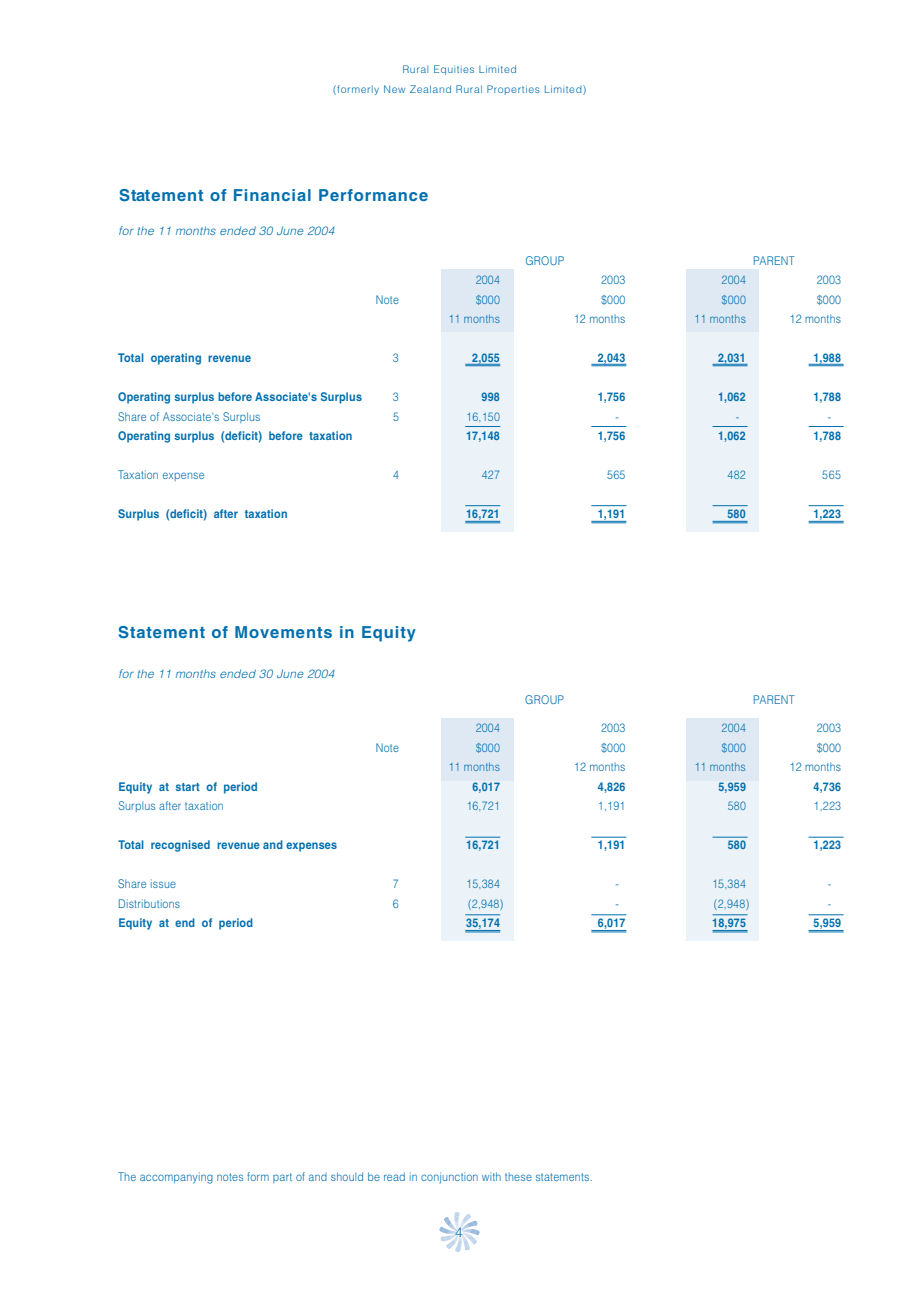
<style>
.page{position:relative;width:919px;height:1289px;background:#fff}
.page>*{position:absolute;margin:0;border:0;box-sizing:border-box;transform-origin:0 0}
.t1{font:700 16.5px "Helvetica";letter-spacing:.055em;color:#006faf}
.t2{font:300 13.5px "Helvetica";color:#006faf}
.t3{font:300 12px "Helvetica";letter-spacing:.02em;color:#006faf;scale:.89 1}
.t4{font:700 12px "Helvetica";letter-spacing:.02em;color:#006faf;scale:.9 1}
.t5{font:700 12px "Helvetica";letter-spacing:.02em;color:#006faf;scale:.89 1}
.t6{font:italic 300 12px "Helvetica";color:#006faf}
.t7{font:300 10.5px/19.5px "Helvetica";letter-spacing:.055em;color:#006faf;text-align:center}
</style>
<div class="page">
<div style="left:685px;top:274px;width:73px;height:257px;background:#ebf2f8"></div>
<div style="left:685px;top:270px;width:73px;height:62px;background:#dfe9f4"></div>
<div style="left:441px;top:274px;width:73px;height:257px;background:#ebf2f8"></div>
<div style="left:441px;top:270px;width:73px;height:62px;background:#dfe9f4"></div>
<div style="left:685px;top:722px;width:73px;height:218px;background:#ebf2f8"></div>
<div style="left:685px;top:718px;width:73px;height:62px;background:#dfe9f4"></div>
<div style="left:441px;top:722px;width:73px;height:218px;background:#ebf2f8"></div>
<div style="left:441px;top:718px;width:73px;height:62px;background:#dfe9f4"></div>
<svg style="left:439px;top:1212px;width:41px;height:40px"></svg>
<div style="left:456px;top:1229px;width:7px;height:6px;background:#fff;border-radius:50%"></div>
<hr style="left:808px;top:505px;width:35px;height:1px;background:#006faf">
<hr style="left:808px;top:521px;width:35px;height:1px;background:#006faf">
<hr style="left:808px;top:522px;width:35px;height:1px;background:#006faf">
<hr style="left:712px;top:505px;width:35px;height:1px;background:#006faf">
<hr style="left:712px;top:521px;width:35px;height:1px;background:#006faf">
<hr style="left:712px;top:522px;width:35px;height:1px;background:#006faf">
<hr style="left:591px;top:505px;width:35px;height:1px;background:#006faf">
<hr style="left:591px;top:521px;width:35px;height:1px;background:#006faf">
<hr style="left:591px;top:522px;width:35px;height:1px;background:#006faf">
<hr style="left:465px;top:505px;width:35px;height:1px;background:#006faf">
<hr style="left:465px;top:521px;width:35px;height:1px;background:#006faf">
<hr style="left:465px;top:522px;width:35px;height:1px;background:#006faf">
<hr style="left:808px;top:914px;width:35px;height:1px;background:#006faf">
<hr style="left:808px;top:930px;width:35px;height:1px;background:#006faf">
<hr style="left:808px;top:931px;width:35px;height:1px;background:#006faf">
<hr style="left:712px;top:914px;width:35px;height:1px;background:#006faf">
<hr style="left:712px;top:930px;width:35px;height:1px;background:#006faf">
<hr style="left:712px;top:931px;width:35px;height:1px;background:#006faf">
<hr style="left:591px;top:914px;width:35px;height:1px;background:#006faf">
<hr style="left:591px;top:930px;width:35px;height:1px;background:#006faf">
<hr style="left:591px;top:931px;width:35px;height:1px;background:#006faf">
<hr style="left:465px;top:914px;width:35px;height:1px;background:#006faf">
<hr style="left:465px;top:930px;width:35px;height:1px;background:#006faf">
<hr style="left:465px;top:931px;width:35px;height:1px;background:#006faf">
<hr style="left:808px;top:836px;width:35px;height:1px;background:#006faf">
<hr style="left:712px;top:836px;width:35px;height:1px;background:#006faf">
<hr style="left:591px;top:836px;width:35px;height:1px;background:#006faf">
<hr style="left:465px;top:836px;width:35px;height:1px;background:#006faf">
<hr style="left:808px;top:426px;width:35px;height:1px;background:#006faf">
<hr style="left:808px;top:364px;width:35px;height:1px;background:#006faf">
<hr style="left:808px;top:365px;width:35px;height:1px;background:#006faf">
<hr style="left:712px;top:426px;width:35px;height:1px;background:#006faf">
<hr style="left:712px;top:364px;width:35px;height:1px;background:#006faf">
<hr style="left:712px;top:365px;width:35px;height:1px;background:#006faf">
<hr style="left:591px;top:426px;width:35px;height:1px;background:#006faf">
<hr style="left:591px;top:364px;width:35px;height:1px;background:#006faf">
<hr style="left:591px;top:365px;width:35px;height:1px;background:#006faf">
<hr style="left:465px;top:426px;width:35px;height:1px;background:#006faf">
<hr style="left:465px;top:364px;width:35px;height:1px;background:#006faf">
<hr style="left:465px;top:365px;width:35px;height:1px;background:#006faf">
<p class="t7" style="left:333px;top:61px;width:255px">Rural Equities Limited<br>(formerly New Zealand Rural Properties Limited)</p>
<h1 class="t1" style="left:119px;top:189px;width:310px">Statement of Financial Performance</h1>
<p class="t6" style="left:118px;top:227px;width:220px">for the 11 months ended 30 June 2004</p>
<p class="t3" style="left:525px;top:256px;width:45px">GROUP</p>
<p class="t3" style="left:753px;top:256px;width:48px">PARENT</p>
<p class="t3" style="left:475px;top:275px;width:29px">2004</p>
<p class="t3" style="left:601px;top:275px;width:29px">2003</p>
<p class="t3" style="left:721px;top:275px;width:29px">2004</p>
<p class="t3" style="left:816px;top:275px;width:29px">2003</p>
<p class="t3" style="left:376px;top:295px;width:28px">Note</p>
<p class="t3" style="left:475px;top:295px;width:29px">$000</p>
<p class="t3" style="left:601px;top:295px;width:29px">$000</p>
<p class="t3" style="left:721px;top:295px;width:29px">$000</p>
<p class="t3" style="left:816px;top:295px;width:29px">$000</p>
<p class="t3" style="left:448px;top:314px;width:60px">11 months</p>
<p class="t3" style="left:573px;top:314px;width:60px">12 months</p>
<p class="t3" style="left:694px;top:314px;width:60px">11 months</p>
<p class="t3" style="left:789px;top:314px;width:60px">12 months</p>
<p class="t4" style="left:118px;top:353px;width:149px">Total operating revenue</p>
<p class="t3" style="left:393px;top:353px;width:8px">3</p>
<p class="t5" style="left:472px;top:353px;width:32px">2,055</p>
<p class="t5" style="left:597px;top:353px;width:32px">2,043</p>
<p class="t5" style="left:718px;top:353px;width:32px">2,031</p>
<p class="t5" style="left:813px;top:353px;width:32px">1,988</p>
<p class="t4" style="left:118px;top:392px;width:272px">Operating surplus before Associate's Surplus</p>
<p class="t3" style="left:393px;top:392px;width:8px">3</p>
<p class="t5" style="left:481px;top:392px;width:22px">998</p>
<p class="t5" style="left:597px;top:392px;width:32px">1,756</p>
<p class="t5" style="left:718px;top:392px;width:32px">1,062</p>
<p class="t5" style="left:813px;top:392px;width:32px">1,788</p>
<p class="t3" style="left:118px;top:412px;width:162px">Share of Associate's Surplus</p>
<p class="t3" style="left:393px;top:412px;width:8px">5</p>
<p class="t3" style="left:466px;top:412px;width:39px">16,150</p>
<p class="t3" style="left:615px;top:412px;width:5px">-</p>
<p class="t3" style="left:735px;top:412px;width:5px">-</p>
<p class="t3" style="left:827px;top:412px;width:5px">-</p>
<p class="t4" style="left:118px;top:431px;width:262px">Operating surplus (deficit) before taxation</p>
<p class="t5" style="left:466px;top:431px;width:39px">17,148</p>
<p class="t5" style="left:597px;top:431px;width:32px">1,756</p>
<p class="t5" style="left:718px;top:431px;width:32px">1,062</p>
<p class="t5" style="left:813px;top:431px;width:32px">1,788</p>
<p class="t3" style="left:118px;top:470px;width:99px">Taxation expense</p>
<p class="t3" style="left:393px;top:470px;width:8px">4</p>
<p class="t3" style="left:481px;top:470px;width:22px">427</p>
<p class="t3" style="left:607px;top:470px;width:22px">565</p>
<p class="t3" style="left:727px;top:470px;width:22px">482</p>
<p class="t3" style="left:822px;top:470px;width:23px">565</p>
<p class="t4" style="left:118px;top:509px;width:190px">Surplus (deficit) after taxation</p>
<p class="t5" style="left:466px;top:509px;width:39px">16,721</p>
<p class="t5" style="left:597px;top:509px;width:32px">1,191</p>
<p class="t5" style="left:727px;top:509px;width:22px">580</p>
<p class="t5" style="left:813px;top:509px;width:32px">1,223</p>
<h1 class="t1" style="left:118px;top:626px;width:299px">Statement of Movements in Equity</h1>
<p class="t6" style="left:118px;top:669px;width:220px">for the 11 months ended 30 June 2004</p>
<p class="t3" style="left:525px;top:695px;width:45px">GROUP</p>
<p class="t3" style="left:753px;top:695px;width:48px">PARENT</p>
<p class="t3" style="left:475px;top:723px;width:29px">2004</p>
<p class="t3" style="left:601px;top:723px;width:29px">2003</p>
<p class="t3" style="left:721px;top:723px;width:29px">2004</p>
<p class="t3" style="left:816px;top:723px;width:29px">2003</p>
<p class="t3" style="left:376px;top:743px;width:28px">Note</p>
<p class="t3" style="left:475px;top:743px;width:29px">$000</p>
<p class="t3" style="left:601px;top:743px;width:29px">$000</p>
<p class="t3" style="left:721px;top:743px;width:29px">$000</p>
<p class="t3" style="left:816px;top:743px;width:29px">$000</p>
<p class="t3" style="left:448px;top:762px;width:59px">11 months</p>
<p class="t3" style="left:574px;top:762px;width:59px">12 months</p>
<p class="t3" style="left:694px;top:762px;width:59px">11 months</p>
<p class="t3" style="left:789px;top:762px;width:59px">12 months</p>
<p class="t4" style="left:118px;top:782px;width:156px">Equity at start of period</p>
<p class="t5" style="left:472px;top:782px;width:32px">6,017</p>
<p class="t5" style="left:598px;top:782px;width:32px">4,826</p>
<p class="t5" style="left:718px;top:782px;width:32px">5,959</p>
<p class="t5" style="left:813px;top:782px;width:32px">4,736</p>
<p class="t3" style="left:118px;top:801px;width:120px">Surplus after taxation</p>
<p class="t3" style="left:466px;top:801px;width:39px">16,721</p>
<p class="t3" style="left:598px;top:801px;width:32px">1,191</p>
<p class="t3" style="left:727px;top:801px;width:22px">580</p>
<p class="t3" style="left:813px;top:801px;width:32px">1,223</p>
<p class="t4" style="left:118px;top:840px;width:244px">Total recognised revenue and expenses</p>
<p class="t5" style="left:466px;top:840px;width:39px">16,721</p>
<p class="t5" style="left:598px;top:840px;width:32px">1,191</p>
<p class="t5" style="left:727px;top:840px;width:22px">580</p>
<p class="t5" style="left:813px;top:840px;width:32px">1,223</p>
<p class="t3" style="left:118px;top:879px;width:67px">Share issue</p>
<p class="t3" style="left:393px;top:879px;width:8px">7</p>
<p class="t3" style="left:466px;top:879px;width:39px">15,384</p>
<p class="t3" style="left:615px;top:879px;width:5px">-</p>
<p class="t3" style="left:712px;top:879px;width:39px">15,384</p>
<p class="t3" style="left:827px;top:879px;width:5px">-</p>
<p class="t3" style="left:118px;top:899px;width:71px">Distributions</p>
<p class="t3" style="left:393px;top:899px;width:8px">6</p>
<p class="t3" style="left:468px;top:899px;width:41px">(2,948)</p>
<p class="t3" style="left:615px;top:899px;width:5px">-</p>
<p class="t3" style="left:714px;top:899px;width:41px">(2,948)</p>
<p class="t3" style="left:827px;top:899px;width:5px">-</p>
<p class="t4" style="left:118px;top:918px;width:151px">Equity at end of period</p>
<p class="t5" style="left:466px;top:918px;width:39px">35,174</p>
<p class="t5" style="left:598px;top:918px;width:32px">6,017</p>
<p class="t5" style="left:712px;top:918px;width:39px">18,975</p>
<p class="t5" style="left:813px;top:918px;width:32px">5,959</p>
<p class="t3" style="left:118px;top:1172px;width:534px">The accompanying notes form part of and should be read in conjunction with these statements.</p>
<p class="t2" style="left:455px;top:1226px;width:9px">4</p>
</div>
